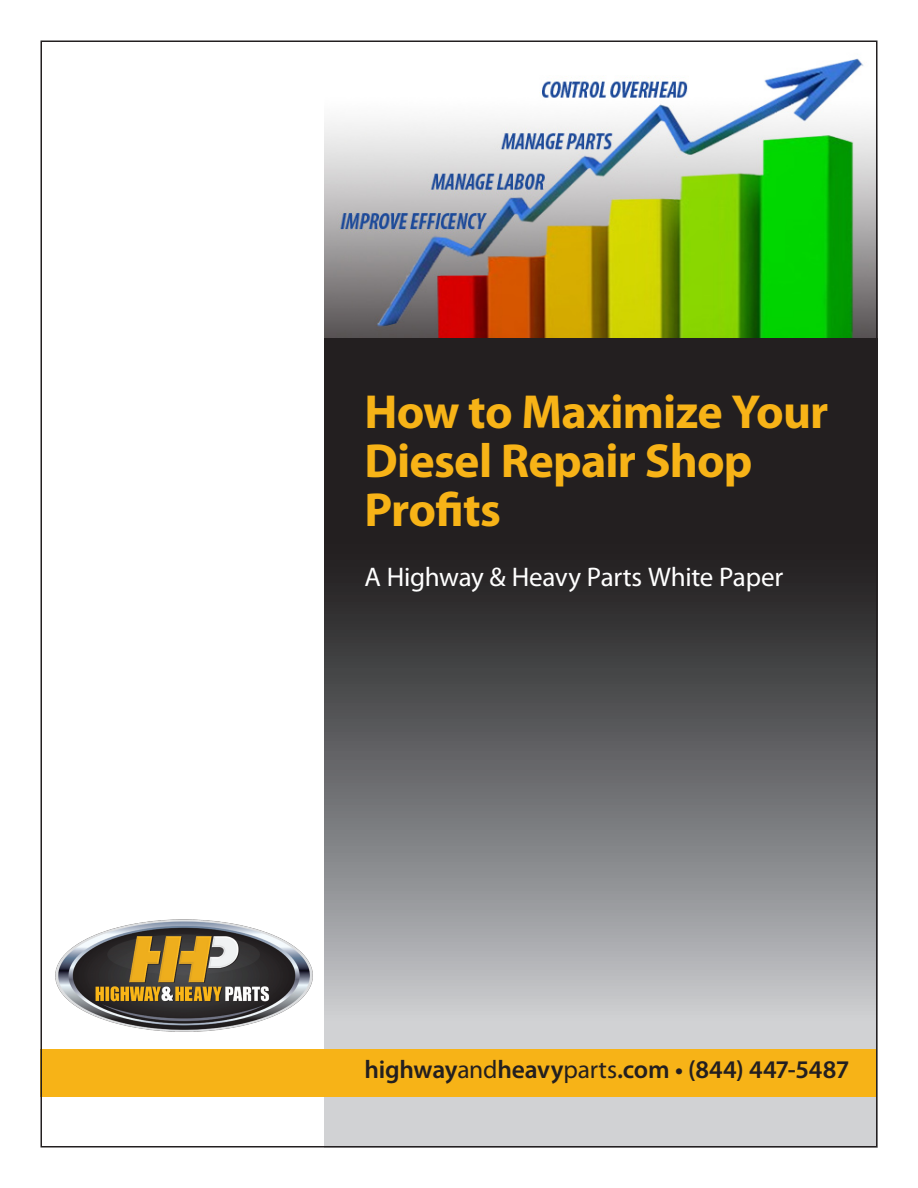
<style>
.page{position:relative;width:918px;height:1188px;background:#fff}
.page>*{position:absolute;margin:0;border:0;box-sizing:border-box;transform-origin:0 0}
.t1{font:700 48px/49.5px "Myriad Pro";letter-spacing:-.015em;color:#f7b317}
.t2{font:27px "Myriad Pro";letter-spacing:-.01em;color:#fff}
.t3{font:600 25.5px "Myriad Pro";letter-spacing:-.01em;color:#231f20}
.s1{font-weight:400}
</style>
<div class="page">
<svg style="left:324px;top:338px;width:551px;height:807px;background:#646365"></svg>
<img style="left:324px;top:58px;width:551px;height:280px">
<div style="left:40px;top:1050px;width:838px;height:47px;background:#f7b317"></div>
<img style="left:55px;top:919px;width:258px;height:113px">
<p class="t1" style="left:364px;top:385px;width:466px">How to Maximize Your<br>Diesel Repair Shop<br>Profits</p>
<p class="t2" style="left:364px;top:560px;width:420px">A Highway &amp; Heavy Parts White Paper</p>
<p class="t3" style="left:364px;top:1054px;width:486px">highway<span class="s1">and</span>heavy<span class="s1">parts</span>.com • (844) 447-5487</p>
</div>
